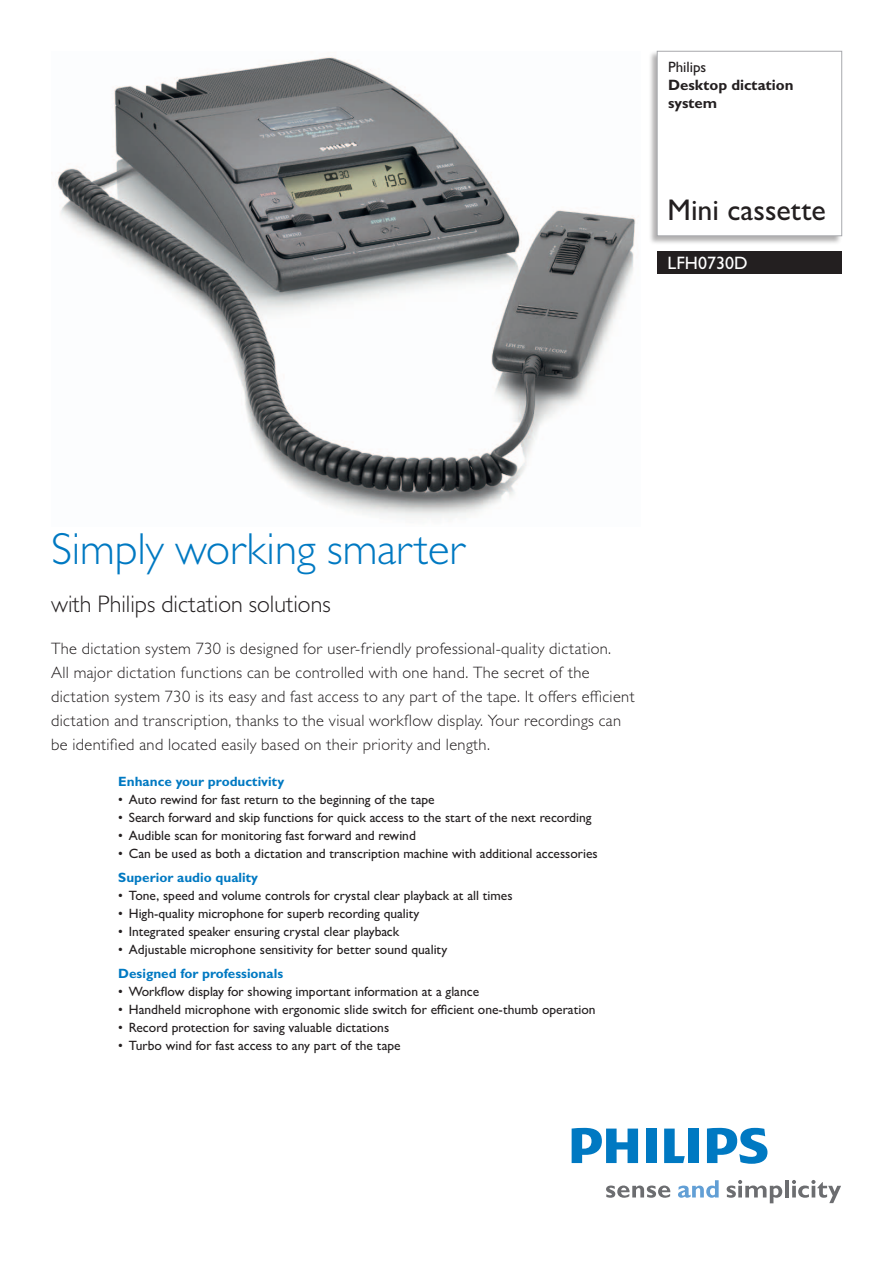
<style>
.page{position:relative;width:893px;height:1263px;background:#fff}
.page>*{position:absolute;margin:0;border:0;box-sizing:border-box;transform-origin:0 0}
.t1{font:300 45px "Gill Sans MT Pro";color:#0079c2}
.t2{font:500 30px "Gill Sans MT Pro";color:#231f20}
.t3{font:300 24px "Gill Sans MT Pro";color:#231f20}
.t4{font:500 18px "Gill Sans MT Pro";color:#fff}
.t5{font:300 16.5px/24px "Gill Sans MT Pro";letter-spacing:.02em;color:#231f20}
.t6{font:700 15px/18px "Gill Sans MT Pro";color:#231f20}
.t7{font:500 15px "Gill Sans MT Pro";color:#231f20}
.t8{font:500 13.5px "Gill Sans MT Pro";color:#231f20}
.t9{font:700 13.5px "Gill Sans MT Pro";color:#0079c2}
</style>
<div class="page">
<svg style="left:606px;top:1185px;width:64px;height:13px"></svg>
<svg style="left:727px;top:1180px;width:55px;height:23px"></svg>
<hr style="left:785px;top:1180px;width:4px;height:17px;background:#6c6d70">
<svg style="left:792px;top:1180px;width:49px;height:23px"></svg>
<svg style="left:678px;top:1180px;width:41px;height:18px"></svg>
<svg style="left:664px;top:1128px;width:21px;height:35px"></svg>
<div style="left:646px;top:1128px;width:10px;height:35px;background:#0079c2"></div>
<div style="left:688px;top:1128px;width:11px;height:35px;background:#0079c2"></div>
<svg style="left:707px;top:1128px;width:60px;height:36px"></svg>
<svg style="left:572px;top:1128px;width:66px;height:35px"></svg>
<img style="left:51px;top:57px;width:585px;height:462px">
<div style="left:648px;top:51px;width:194px;height:194px;background:#231f20;opacity:.35"></div>
<div style="left:657px;top:51px;width:185px;height:185px;background:#fff"></div>
<div style="left:657px;top:51px;width:185px;height:185px;border:1px solid #a8a9ad"></div>
<div style="left:657px;top:251px;width:185px;height:23px;background:#231f20"></div>
<p class="t7" style="left:668px;top:58px;width:40px">Philips</p>
<p class="t6" style="left:668px;top:76px;width:127px">Desktop dictation system</p>
<h2 class="t2" style="left:668px;top:192px;width:160px">Mini cassette</h2>
<h3 class="t4" style="left:668px;top:252px;width:81px">LFH0730D</h3>
<h1 class="t1" style="left:51px;top:522px;width:417px">Simply working smarter</h1>
<h3 class="t3" style="left:51px;top:590px;width:281px">with Philips dictation solutions</h3>
<p class="t5" style="left:51px;top:636px;width:585px">The dictation system 730 is designed for user-friendly professional-quality dictation.<br>All major dictation functions can be controlled with one hand. The secret of the dictation system 730 is its easy and fast access to any part of the tape. It offers efficient dictation and transcription, thanks to the visual workflow display. Your recordings can be identified and located easily based on their priority and length.</p>
<p class="t9" style="left:118px;top:773px;width:168px">Enhance your productivity</p>
<p class="t8" style="left:118px;top:791px;width:318px">• Auto rewind for fast return to the beginning of the tape</p>
<p class="t8" style="left:118px;top:809px;width:475px">• Search forward and skip functions for quick access to the start of the next recording</p>
<p class="t8" style="left:118px;top:827px;width:299px">• Audible scan for monitoring fast forward and rewind</p>
<p class="t8" style="left:118px;top:845px;width:481px">• Can be used as both a dictation and transcription machine with additional accessories</p>
<p class="t9" style="left:118px;top:869px;width:141px">Superior audio quality</p>
<p class="t8" style="left:118px;top:887px;width:396px">• Tone, speed and volume controls for crystal clear playback at all times</p>
<p class="t8" style="left:118px;top:905px;width:303px">• High-quality microphone for superb recording quality</p>
<p class="t8" style="left:118px;top:923px;width:283px">• Integrated speaker ensuring crystal clear playback</p>
<p class="t8" style="left:118px;top:941px;width:330px">• Adjustable microphone sensitivity for better sound quality</p>
<p class="t9" style="left:118px;top:965px;width:166px">Designed for professionals</p>
<p class="t8" style="left:118px;top:983px;width:362px">• Workflow display for showing important information at a glance</p>
<p class="t8" style="left:118px;top:1001px;width:479px">• Handheld microphone with ergonomic slide switch for efficient one-thumb operation</p>
<p class="t8" style="left:118px;top:1019px;width:272px">• Record protection for saving valuable dictations</p>
<p class="t8" style="left:118px;top:1037px;width:284px">• Turbo wind for fast access to any part of the tape</p>
</div>
